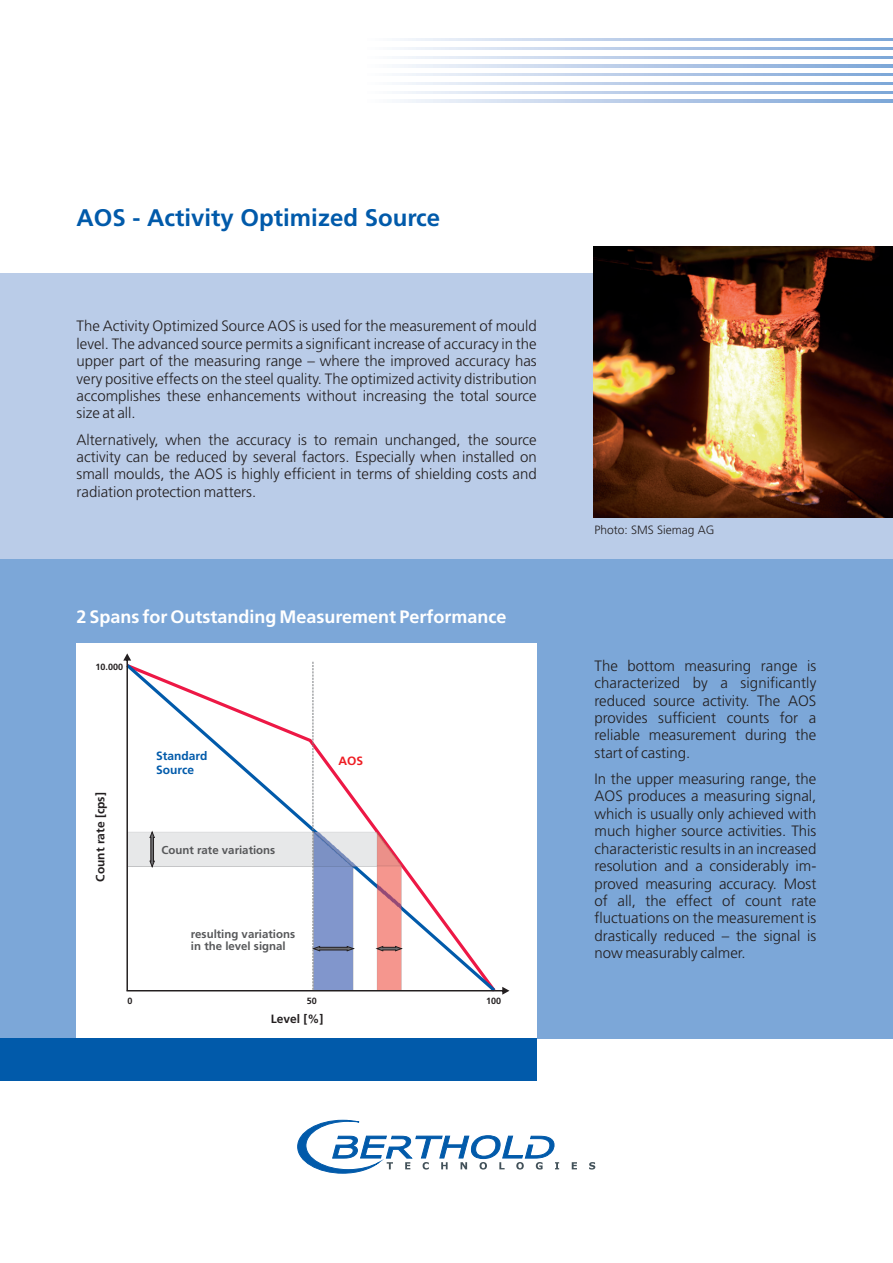
<style>
.page{position:relative;width:893px;height:1263px;background:#fff}
.page>*{position:absolute;margin:0;border:0;box-sizing:border-box;transform-origin:0 0}
.t1{font:700 24px "Frutiger LT Std";color:#015aaa}
.t2{font:700 18px "Frutiger LT Std";color:#fff}
.t3{font:300 15px/17.4px "Frutiger LT Std";color:#231f20;text-align:justify}
.t4{font:700 12px "Frutiger LT Std";color:#231f20}
.t5{font:300 12px "Frutiger LT Std";color:#231f20}
.t6{font:700 12px/14.2px "Frutiger LT Std";color:#015aaa}
.t7{font:700 12px "Frutiger LT Std";color:#ee1d23}
.t8{font:700 11.4px/12.1px "Frutiger LT Std";color:#57585a}
.t9{font:700 9px "Frutiger LT Std";color:#231f20}
</style>
<div class="page">
<div style="left:0;top:273px;width:893px;height:766px;background:#bacce8"></div>
<svg style="left:400px;top:39px;width:493px;height:2px"></svg>
<svg style="left:400px;top:47px;width:493px;height:3px"></svg>
<svg style="left:400px;top:56px;width:493px;height:2px"></svg>
<svg style="left:400px;top:65px;width:493px;height:2px"></svg>
<svg style="left:400px;top:74px;width:493px;height:2px"></svg>
<svg style="left:400px;top:82px;width:493px;height:3px"></svg>
<svg style="left:400px;top:91px;width:493px;height:2px"></svg>
<svg style="left:400px;top:100px;width:493px;height:2px"></svg>
<svg style="left:572px;top:1162px;width:5px;height:7px"></svg>
<svg style="left:589px;top:1162px;width:6px;height:7px"></svg>
<svg style="left:297px;top:1120px;width:262px;height:53px"></svg>
<div style="left:0;top:559px;width:893px;height:480px;background:#7ca7d8"></div>
<div style="left:77px;top:643px;width:460px;height:398px;background:#fff"></div>
<img style="left:594px;top:247px;width:299px;height:271px">
<div style="left:0;top:1039px;width:537px;height:42px;background:#015aaa"></div>
<svg style="left:123px;top:653px;width:386px;height:342px"></svg>
<svg style="left:312px;top:661px;width:42px;height:329px"></svg>
<h1 class="t1" style="left:77px;top:208px;width:365px">AOS - Activity Optimized Source</h1>
<p class="t3" style="left:77px;top:319px;width:462px">The Activity Optimized Source AOS is used for the measurement of mould level. The advanced source permits a significant increase of accuracy in the upper part of the measuring range – where the improved accuracy has very positive effects on the steel quality. The optimized activity distribution accomplishes these enhancements without increasing the total source size at all.</p>
<p class="t3" style="left:77px;top:432px;width:462px">Alternatively, when the accuracy is to remain unchanged, the source activity can be reduced by several factors. Especially when installed on small moulds, the AOS is highly efficient in terms of shielding costs and radiation protection matters.</p>
<p class="t2" style="left:77px;top:610px;width:431px">2 Spans for Outstanding Measurement Performance</p>
<p class="t9" style="left:96px;top:663px;width:29px">10.000</p>
<p class="t4" style="left:95px;top:882px;width:91px;rotate:-90deg">Count rate [cps]</p>
<p class="t6" style="left:156px;top:750px;width:53px">Standard<br>Source</p>
<p class="t8" style="left:161px;top:845px;width:115px">Count rate variations</p>
<p class="t8" style="left:191px;top:929px;width:106px">resulting variations in the level signal</p>
<p class="t7" style="left:339px;top:756px;width:26px">AOS</p>
<p class="t9" style="left:127px;top:997px;width:7px">0</p>
<p class="t9" style="left:307px;top:997px;width:12px">50</p>
<p class="t9" style="left:486px;top:997px;width:17px">100</p>
<p class="t4" style="left:271px;top:1014px;width:54px">Level [%]</p>
<p class="t5" style="left:595px;top:525px;width:122px">Photo: SMS Siemag AG</p>
<p class="t3" style="left:595px;top:658px;width:223px">The bottom measuring range is characterized by a significantly reduced source activity. The AOS provides sufficient counts for a reliable measurement during the start of casting.</p>
<p class="t3" style="left:594px;top:771px;width:223px">In the upper measuring range, the AOS produces a measuring signal, which is usually only achieved with much higher source activities. This characteristic results in an increased resolution and a considerably im&shy;proved measuring accuracy. Most of all, the effect of count rate fluctuations on the measurement is drastically reduced – the signal is now measurably calmer.</p>
</div>
